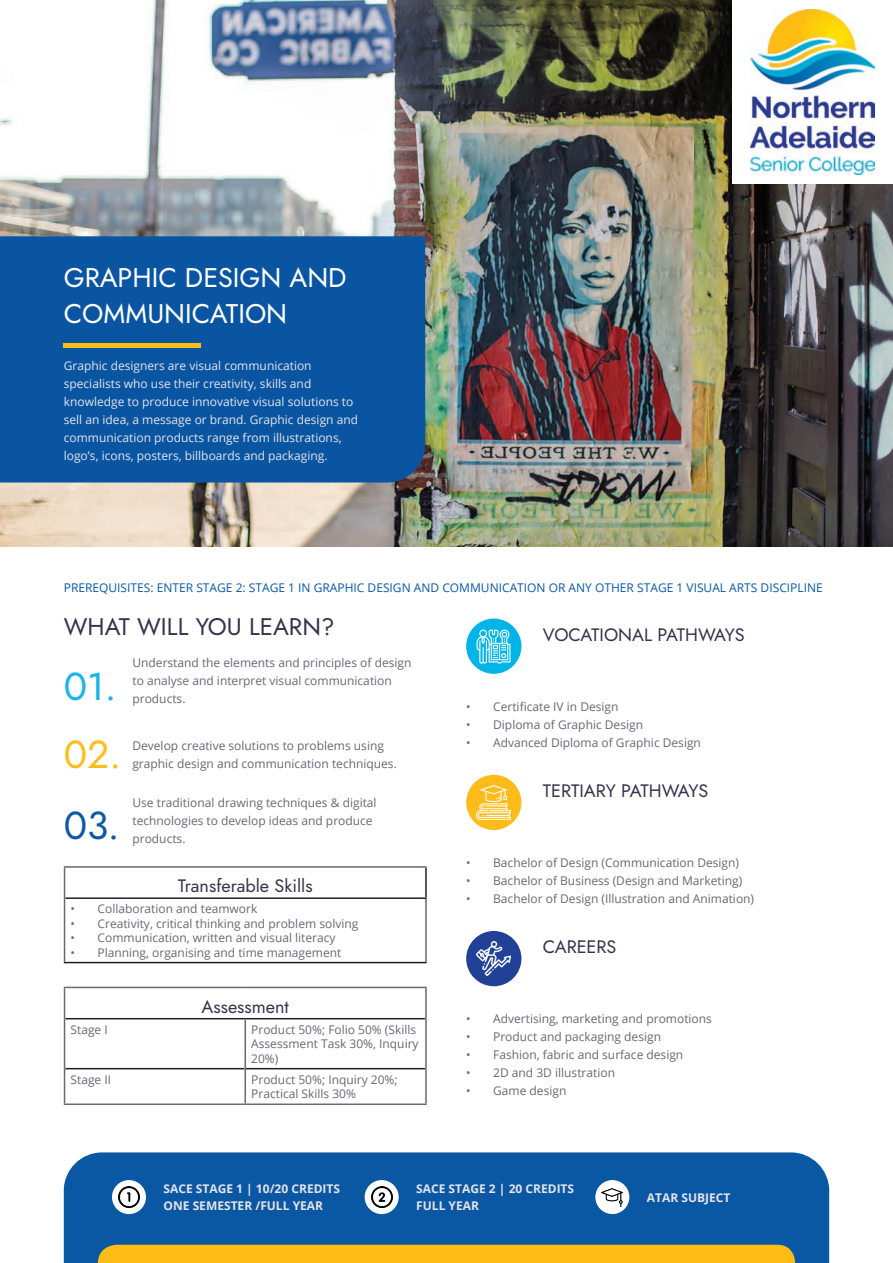
<style>
.page{position:relative;width:893px;height:1263px;background:#fff}
.page>*{position:absolute;margin:0;border:0;box-sizing:border-box;transform-origin:0 0}
.t1{font:39px "Jost";color:#1058a3}
.t2{font:39px "Jost";color:#fdbd1d}
.t3{font:39px "Jost";color:#1ab4e8}
.t4{font:27px/36px "Jost";color:#fff}
.t5{font:24px "Jost";color:#35334d}
.t6{font:18px "Jost";color:#35334d}
.t7{font:18px "Jost";color:#37334d}
.t8{font:12px/18px "Open Sans";color:#686776}
.t9{font:12px/14.4px "Open Sans";color:#686876}
.t10{font:12px/18px "Open Sans";color:#e4e4ea}
.t11{font:12px "Open Sans";color:#0a57a3}
.t12{font:700 12px/16.5px "Open Sans";color:#e4e4ea}
</style>
<div class="page">
<img style="left:0;top:0;width:893px;height:546px">
<div style="left:64px;top:1152px;width:765px;height:111px;background:#0a57a3"></div>
<div style="left:98px;top:1245px;width:697px;height:18px;background:#fdbc16"></div>
<div style="left:0;top:236px;width:425px;height:246px;background:#0a55a2"></div>
<div style="left:64px;top:343px;width:137px;height:5px;background:#fdbc16"></div>
<div style="left:112px;top:1180px;width:34px;height:34px;background:#fff;border-radius:50%"></div>
<img style="left:118px;top:1186px;width:22px;height:22px">
<div style="left:365px;top:1180px;width:34px;height:34px;background:#fff;border-radius:50%"></div>
<img style="left:371px;top:1186px;width:21px;height:22px">
<div style="left:595px;top:1180px;width:34px;height:34px;background:#fff;border-radius:50%"></div>
<img style="left:602px;top:1188px;width:21px;height:19px">
<div style="left:733px;top:0;width:160px;height:184px;background:#fff"></div>
<img style="left:751px;top:9px;width:124px;height:165px">
<hr style="left:65px;top:1018px;width:180px;height:1px;background:#231f20">
<hr style="left:245px;top:1018px;width:180px;height:1px;background:#231f20">
<hr style="left:65px;top:1068px;width:179px;height:1px;background:#231f20">
<hr style="left:246px;top:1068px;width:179px;height:1px;background:#231f20">
<hr style="left:244px;top:1019px;width:2px;height:50px;background:#686876">
<hr style="left:244px;top:1069px;width:2px;height:34px;background:#686876">
<hr style="left:64px;top:987px;width:181px;height:1px;background:#686876">
<hr style="left:64px;top:988px;width:1px;height:31px;background:#686876">
<hr style="left:245px;top:987px;width:182px;height:1px;background:#686876">
<hr style="left:425px;top:988px;width:2px;height:31px;background:#686876">
<hr style="left:64px;top:1019px;width:1px;height:50px;background:#686876">
<hr style="left:425px;top:1019px;width:2px;height:50px;background:#686876">
<hr style="left:64px;top:1069px;width:1px;height:34px;background:#686876">
<hr style="left:425px;top:1069px;width:2px;height:34px;background:#686876">
<hr style="left:64px;top:1103px;width:181px;height:2px;background:#686876">
<hr style="left:245px;top:1103px;width:182px;height:2px;background:#686876">
<hr style="left:425px;top:868px;width:2px;height:29px;background:#231f20">
<hr style="left:65px;top:897px;width:362px;height:2px;background:#231f20">
<hr style="left:64px;top:962px;width:363px;height:1px;background:#231f20">
<hr style="left:425px;top:899px;width:2px;height:63px;background:#686876">
<hr style="left:64px;top:866px;width:363px;height:2px;background:#686876">
<hr style="left:64px;top:868px;width:1px;height:30px;background:#686876">
<hr style="left:64px;top:898px;width:1px;height:64px;background:#686876">
<div style="left:466px;top:775px;width:55px;height:55px;background:#fdbc19;border-radius:50%"></div>
<img style="left:477px;top:785px;width:34px;height:34px">
<div style="left:466px;top:618px;width:55px;height:56px;background:#00b4e7;border-radius:50%"></div>
<img style="left:477px;top:629px;width:34px;height:34px">
<div style="left:466px;top:931px;width:55px;height:55px;background:#214196;border-radius:50%"></div>
<img style="left:477px;top:941px;width:34px;height:35px">
<h2 class="t4" style="left:64px;top:260px;width:284px">GRAPHIC DESIGN AND<br>COMMUNICATION</h2>
<p class="t10" style="left:64px;top:357px;width:296px">Graphic designers are visual communication specialists who use their creativity, skills and knowledge to produce innovative visual solutions to sell an idea, a message or brand. Graphic design and communication products range from illustrations, logo’s, icons, posters, billboards and packaging.</p>
<p class="t11" style="left:64px;top:579px;width:760px">PREREQUISITES: ENTER STAGE 2: STAGE 1 IN GRAPHIC DESIGN AND COMMUNICATION OR ANY OTHER STAGE 1 VISUAL ARTS DISCIPLINE</p>
<h3 class="t5" style="left:64px;top:610px;width:272px">WHAT WILL YOU LEARN?</h3>
<h1 class="t3" style="left:64px;top:659px;width:54px">01.</h1>
<h1 class="t2" style="left:64px;top:728px;width:59px">02.</h1>
<h1 class="t1" style="left:64px;top:799px;width:57px">03.</h1>
<p class="t8" style="left:132px;top:653px;width:280px">Understand the elements and principles of design to analyse and interpret visual communication</p>
<p class="t8" style="left:132px;top:689px;width:55px">products.</p>
<p class="t8" style="left:132px;top:736px;width:253px">Develop creative solutions to problems using</p>
<p class="t8" style="left:132px;top:754px;width:266px">graphic design and communication techniques.</p>
<p class="t8" style="left:132px;top:793px;width:246px">Use traditional drawing techniques &amp; digital technologies to develop ideas and produce</p>
<p class="t8" style="left:132px;top:829px;width:55px">products.</p>
<h3 class="t7" style="left:178px;top:874px;width:136px">Transferable Skills</h3>
<p class="t9" style="left:71px;top:901px;width:188px">• Collaboration and teamwork</p>
<p class="t9" style="left:71px;top:916px;width:289px">• Creativity, critical thinking and problem solving</p>
<p class="t9" style="left:71px;top:930px;width:267px">• Communication, written and visual literacy</p>
<p class="t9" style="left:71px;top:945px;width:272px">• Planning, organising and time management</p>
<h3 class="t7" style="left:202px;top:994px;width:89px">Assessment</h3>
<p class="t9" style="left:71px;top:1022px;width:39px">Stage I</p>
<p class="t9" style="left:251px;top:1022px;width:169px">Product 50%; Folio 50% (Skills<br>Assessment Task 30%, Inquiry<br>20%)</p>
<p class="t9" style="left:71px;top:1072px;width:42px">Stage II</p>
<p class="t9" style="left:251px;top:1072px;width:148px">Product 50%; Inquiry 20%;<br>Practical Skills 30%</p>
<h3 class="t6" style="left:543px;top:622px;width:203px">VOCATIONAL PATHWAYS</h3>
<p class="t8" style="left:466px;top:697px;width:154px">• Certificate IV in Design</p>
<p class="t8" style="left:466px;top:715px;width:178px">• Diploma of Graphic Design</p>
<p class="t8" style="left:466px;top:733px;width:236px">• Advanced Diploma of Graphic Design</p>
<h3 class="t6" style="left:543px;top:779px;width:167px">TERTIARY PATHWAYS</h3>
<p class="t8" style="left:466px;top:853px;width:274px">• Bachelor of Design (Communication Design)</p>
<p class="t8" style="left:466px;top:871px;width:278px">• Bachelor of Business (Design and Marketing)</p>
<p class="t8" style="left:466px;top:889px;width:289px">• Bachelor of Design (Illustration and Animation)</p>
<h3 class="t6" style="left:543px;top:935px;width:75px">CAREERS</h3>
<p class="t8" style="left:466px;top:1010px;width:247px">• Advertising, marketing and promotions</p>
<p class="t8" style="left:466px;top:1028px;width:196px">• Product and packaging design</p>
<p class="t8" style="left:466px;top:1046px;width:219px">• Fashion, fabric and surface design</p>
<p class="t9" style="left:466px;top:1065px;width:150px">• 2D and 3D illustration</p>
<p class="t9" style="left:466px;top:1083px;width:102px">• Game design</p>
<p class="t12" style="left:164px;top:1180px;width:178px">SACE STAGE 1 | 10/20 CREDITS<br>ONE SEMESTER /FULL YEAR</p>
<p class="t12" style="left:416px;top:1180px;width:159px">SACE STAGE 2 | 20 CREDITS<br>FULL YEAR</p>
<p class="t12" style="left:647px;top:1189px;width:85px">ATAR SUBJECT</p>
</div>
